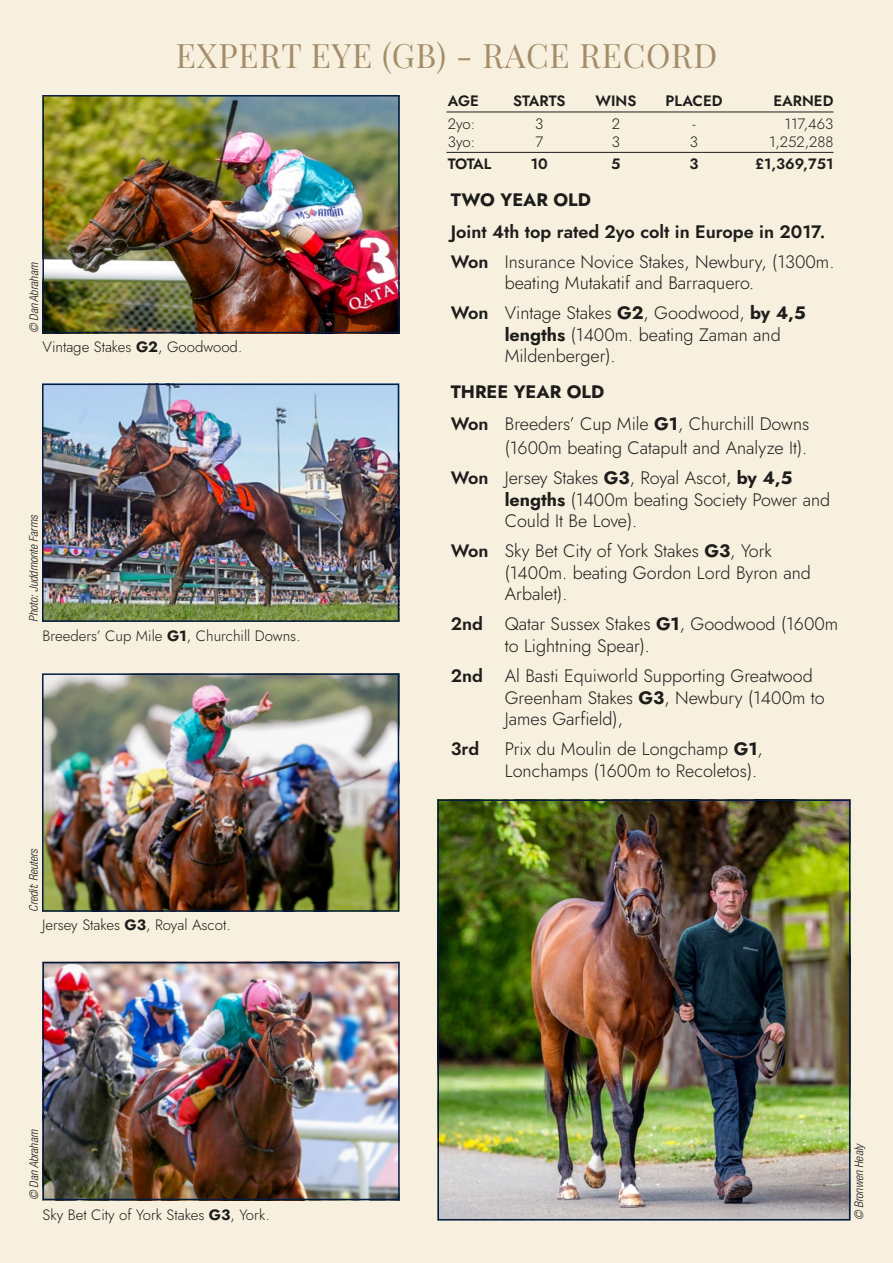
<style>
.page{position:relative;width:893px;height:1263px;background:#f8f0df}
.page>*{position:absolute;margin:0;border:0;box-sizing:border-box;transform-origin:0 0}
.t1{font:33px "Playfair Display";letter-spacing:.025em;color:#a48d68}
.t2{font:18px/21.6px "Jost";color:#1d1d1b}
.t3{font:600 18px/30px "Jost";color:#1d1d1b}
.t4{font:700 18px "Jost";color:#1d1d1b}
.t5{font:15px "Jost";color:#1d1d1b}
.t6{font:600 15px "Jost";color:#1d1d1b}
.t7{font:italic 300 condensed 12px "Helvetica Neue LT Pro";color:#1d1d1b}
.s1{font-weight:400}
.s2{font-weight:600}
.s3{font-weight:700}
</style>
<div class="page">
<hr style="left:892px;top:0;width:1px;height:1263px;background:#051b3e">
<img style="left:45px;top:98px;width:352px;height:232px">
<div style="left:42px;top:95px;width:358px;height:238px;border:2px solid #051b3e"></div>
<img style="left:45px;top:387px;width:351px;height:232px">
<div style="left:42px;top:384px;width:357px;height:238px;border:2px solid #051b3e"></div>
<img style="left:45px;top:676px;width:351px;height:233px">
<div style="left:42px;top:673px;width:357px;height:239px;border:2px solid #051b3e"></div>
<hr style="left:446px;top:112px;width:387px;height:1px;background:#1d1d1b">
<hr style="left:446px;top:152px;width:387px;height:1px;background:#1d1d1b">
<img style="left:45px;top:965px;width:352px;height:232px">
<div style="left:42px;top:962px;width:358px;height:238px;border:2px solid #051b3e"></div>
<img style="left:440px;top:802px;width:407px;height:415px">
<div style="left:437px;top:799px;width:413px;height:421px;border:2px solid #051b3e"></div>
<h1 class="t1" style="left:176px;top:29px;width:543px">EXPERT EYE (GB) - RACE RECORD</h1>
<p class="t6" style="left:448px;top:90px;width:33px">AGE</p>
<p class="t6" style="left:513px;top:90px;width:54px">STARTS</p>
<p class="t6" style="left:595px;top:90px;width:42px">WINS</p>
<p class="t6" style="left:665px;top:90px;width:59px">PLACED</p>
<p class="t6" style="left:773px;top:90px;width:62px">EARNED</p>
<p class="t5" style="left:448px;top:113px;width:29px">2yo:</p>
<p class="t5" style="left:535px;top:113px;width:10px">3</p>
<p class="t5" style="left:612px;top:113px;width:10px">2</p>
<p class="t5" style="left:692px;top:113px;width:5px">-</p>
<p class="t5" style="left:784px;top:113px;width:50px">117,463</p>
<p class="t5" style="left:448px;top:131px;width:29px">3yo:</p>
<p class="t5" style="left:535px;top:131px;width:9px">7</p>
<p class="t5" style="left:612px;top:131px;width:10px">3</p>
<p class="t5" style="left:690px;top:131px;width:10px">3</p>
<p class="t5" style="left:769px;top:131px;width:66px">1,252,288</p>
<p class="t6" style="left:448px;top:153px;width:45px">TOTAL</p>
<p class="t6" style="left:531px;top:153px;width:19px">10</p>
<p class="t6" style="left:611px;top:153px;width:11px">5</p>
<p class="t6" style="left:689px;top:153px;width:10px">3</p>
<p class="t6" style="left:755px;top:153px;width:80px">£1,369,751</p>
<p class="t4" style="left:451px;top:187px;width:142px">TWO YEAR OLD</p>
<p class="t3" style="left:451px;top:216px;width:385px">Joint 4th top rated 2yo colt in Europe in 2017.<br>Won <span class="s1">Insurance Novice Stakes, Newbury, (1300m.</span></p>
<p class="t2" style="left:451px;top:268px;width:356px;line-height:30px;text-align:center">beating Mutakatif and Barraquero.<br><span class="s2">Won</span> Vintage Stakes <span class="s3">G2</span>, Goodwood, <span class="s3">by 4,5</span></p>
<p class="t2" style="left:505px;top:324px;width:277px"><span class="s3">lengths</span> (1400m. beating Zaman and<br>Mildenberger).</p>
<p class="t2" style="left:451px;top:377px;width:360px;line-height:31.5px"><span class="s3">THREE YEAR OLD<br></span><span class="s2">Won</span> Breeders’ Cup Mile <span class="s3">G1</span>, Churchill Downs</p>
<p class="t2" style="left:451px;top:433px;width:358px;line-height:30px;text-indent:54px">(1600m beating Catapult and Analyze It).<br><span class="s2">Won</span> Jersey Stakes <span class="s3">G3</span>, Royal Ascot, <span class="s3">by 4,5</span></p>
<p class="t2" style="left:505px;top:489px;width:327px"><span class="s3">lengths</span> (1400m beating Society Power and<br>Could It Be Love).</p>
<p class="t2" style="left:505px;top:540px;width:308px;text-indent:-54px"><span class="s2">Won</span> Sky Bet City of York Stakes <span class="s3">G3</span>, York (1400m. beating Gordon Lord Byron and<br>Arbalet).</p>
<p class="t2" style="left:505px;top:613px;width:335px;text-indent:-54px"><span class="s2">2nd</span> Qatar Sussex Stakes <span class="s3">G1</span>, Goodwood (1600m to Lightning Spear).</p>
<p class="t2" style="left:505px;top:665px;width:322px;text-indent:-54px"><span class="s2">2nd</span> Al Basti Equiworld Supporting Greatwood<br>Greenham Stakes <span class="s3">G3</span>, Newbury (1400m to<br>James Garfield),</p>
<p class="t3" style="left:451px;top:734px;width:30px">3rd</p>
<p class="t2" style="left:505px;top:738px;width:260px">Prix du Moulin de Longchamp <span class="s3">G1</span>,<br>Lonchamps (1600m to Recoletos).</p>
<p class="t7" style="left:27px;top:333px;width:72px;rotate:-90deg">© Dan Abraham</p>
<p class="t5" style="left:42px;top:337px;width:201px">Vintage Stakes <span class="s3">G2</span>, Goodwood.</p>
<p class="t7" style="left:27px;top:622px;width:109px;rotate:-90deg">Photo: Juddmonte Farms</p>
<p class="t5" style="left:42px;top:626px;width:260px">Breeders’ Cup Mile <span class="s3">G1</span>, Churchill Downs.</p>
<p class="t7" style="left:27px;top:912px;width:65px;rotate:-90deg">Credit: Reuters</p>
<p class="t5" style="left:42px;top:915px;width:190px">Jersey Stakes <span class="s3">G3</span>, Royal Ascot.</p>
<p class="t7" style="left:27px;top:1200px;width:72px;rotate:-90deg">© Dan Abraham</p>
<p class="t5" style="left:42px;top:1204px;width:229px">Sky Bet City of York Stakes <span class="s3">G3</span>, York.</p>
<p class="t7" style="left:852px;top:1220px;width:79px;rotate:-90deg">© Bronwen Healy</p>
</div>
